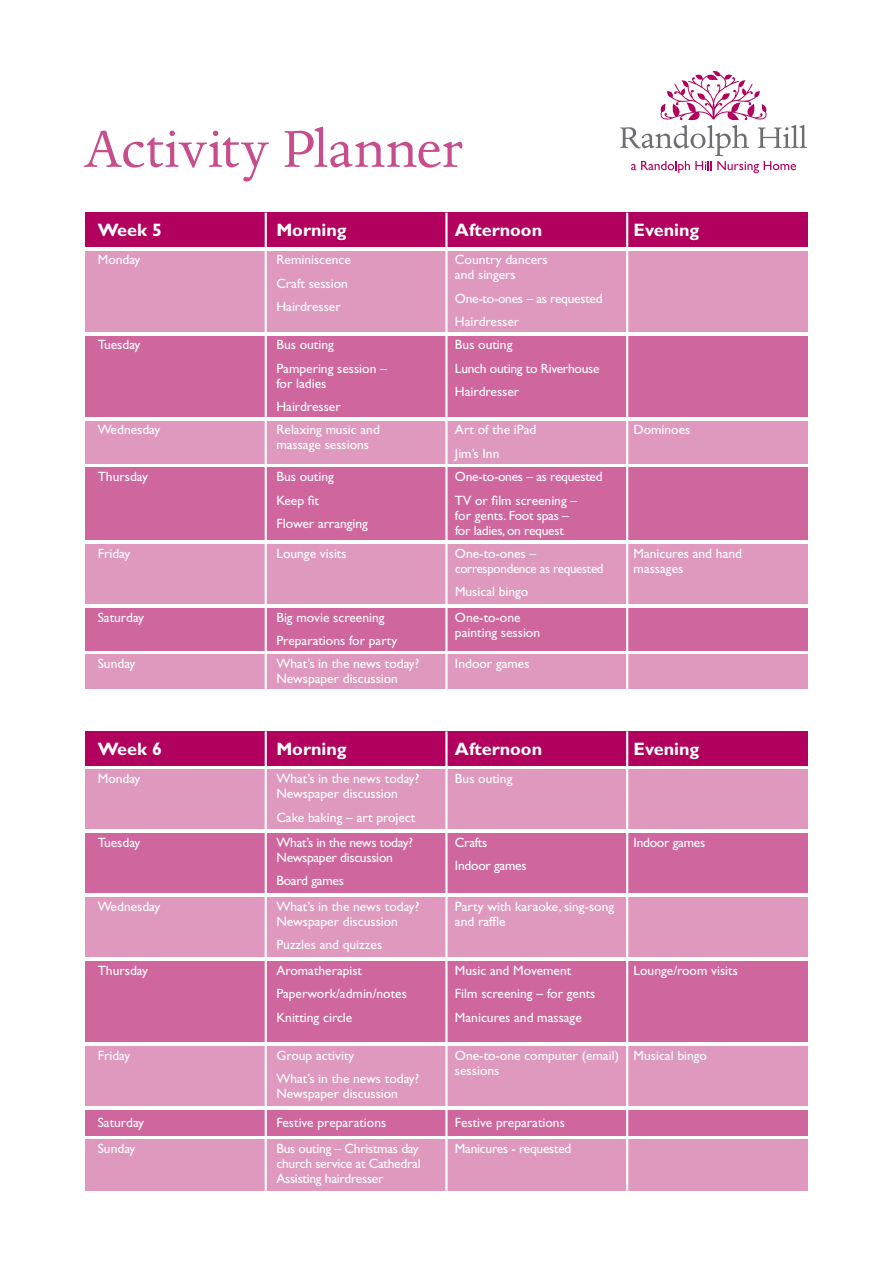
<style>
.page{position:relative;width:893px;height:1263px;background:#fff}
.page>*{position:absolute;margin:0;border:0;box-sizing:border-box;transform-origin:0 0}
.t1{font:60px "Dante MT Std";letter-spacing:-.005em;color:#c84d8d}
.t2{font:700 18px "Gill Sans Std";color:#fff}
.t3{font:13.5px/23.5px "Gill Sans Std";color:#fff}
.t4{font:13.5px/23.5px "Gill Sans Std";letter-spacing:-.02em;color:#fff}
.t5{font:13.35px "Gill Sans Std";letter-spacing:-.02em;color:#fff}
.s1{font-size:13.35px}
</style>
<div class="page">
<svg style="left:620px;top:71px;width:187px;height:102px"></svg>
<div style="left:85px;top:213px;width:723px;height:34px;background:#b1005d"></div>
<div style="left:85px;top:251px;width:723px;height:81px;background:#e099be"></div>
<div style="left:85px;top:421px;width:723px;height:42px;background:#e099be"></div>
<div style="left:85px;top:544px;width:723px;height:60px;background:#e099be"></div>
<div style="left:85px;top:655px;width:723px;height:34px;background:#e099be"></div>
<div style="left:85px;top:336px;width:723px;height:81px;background:#d0669e"></div>
<div style="left:85px;top:468px;width:723px;height:72px;background:#d0669e"></div>
<div style="left:85px;top:608px;width:723px;height:43px;background:#d0669e"></div>
<hr style="left:265px;top:213px;width:2px;height:476px;background:#fff">
<hr style="left:445px;top:213px;width:3px;height:476px;background:#fff">
<hr style="left:626px;top:213px;width:2px;height:476px;background:#fff">
<div style="left:85px;top:731px;width:723px;height:34px;background:#b1005d"></div>
<div style="left:85px;top:770px;width:723px;height:59px;background:#e099be"></div>
<div style="left:85px;top:897px;width:723px;height:60px;background:#e099be"></div>
<div style="left:85px;top:1046px;width:723px;height:60px;background:#e099be"></div>
<div style="left:85px;top:1140px;width:723px;height:51px;background:#e099be"></div>
<div style="left:85px;top:833px;width:723px;height:60px;background:#d0669e"></div>
<div style="left:85px;top:961px;width:723px;height:81px;background:#d0669e"></div>
<div style="left:85px;top:1110px;width:723px;height:25px;background:#d0669e"></div>
<hr style="left:265px;top:731px;width:2px;height:460px;background:#fff">
<hr style="left:445px;top:731px;width:3px;height:460px;background:#fff">
<hr style="left:626px;top:731px;width:2px;height:460px;background:#fff">
<h1 class="t1" style="left:84px;top:113px;width:380px">Activity Planner</h1>
<h2 class="t2" style="left:98px;top:219px;width:66px">Week 5</h2>
<h2 class="t2" style="left:276px;top:219px;width:72px">Morning</h2>
<h2 class="t2" style="left:455px;top:219px;width:89px">Afternoon</h2>
<h2 class="t2" style="left:634px;top:219px;width:67px">Evening</h2>
<p class="t3" style="left:98px;top:248px;width:44px">Monday</p>
<p class="t3" style="left:276px;top:248px;width:76px">Reminiscence<br>Craft session<br>Hairdresser</p>
<p class="t3" style="left:455px;top:252px;width:94px;line-height:15px">Country dancers and singers</p>
<p class="t4" style="left:455px;top:287px;width:149px">One-to-ones – as requested<br>Hairdresser</p>
<p class="t3" style="left:98px;top:333px;width:44px">Tuesday</p>
<p class="t3" style="left:276px;top:333px;width:112px">Bus outing<br>Pampering session –</p>
<p class="t3" style="left:276px;top:372px;width:66px">for ladies<br>Hairdresser</p>
<p class="t4" style="left:455px;top:333px;width:146px">Bus outing<br>Lunch outing to Riverhouse<br>Hairdresser</p>
<p class="t3" style="left:98px;top:418px;width:64px">Wednesday</p>
<p class="t3" style="left:276px;top:422px;width:105px;line-height:15px">Relaxing music and massage sessions</p>
<p class="t3" style="left:455px;top:418px;width:83px">Art of the iPad<br>Jim’s Inn</p>
<p class="t3" style="left:634px;top:418px;width:58px">Dominoes</p>
<p class="t3" style="left:98px;top:465px;width:52px">Thursday</p>
<p class="t3" style="left:276px;top:465px;width:93px">Bus outing<br>Keep fit<br>Flower arranging</p>
<p class="t4" style="left:455px;top:465px;width:149px">One-to-ones – as requested<br>TV or film screening –</p>
<p class="t3" style="left:455px;top:503px;width:115px">for gents. <span class="s1">Foot spas</span> –</p>
<p class="t5" style="left:455px;top:523px;width:110px">for ladies, on request</p>
<p class="t3" style="left:98px;top:541px;width:34px">Friday</p>
<p class="t3" style="left:276px;top:541px;width:72px">Lounge visits</p>
<p class="t4" style="left:455px;top:546px;width:150px;line-height:15px">One-to-ones – correspondence as requested</p>
<p class="t3" style="left:455px;top:580px;width:75px">Musical bingo</p>
<p class="t3" style="left:98px;top:605px;width:48px">Saturday</p>
<p class="t3" style="left:276px;top:605px;width:122px">Big movie screening<br>Preparations for party</p>
<p class="t3" style="left:455px;top:610px;width:87px;line-height:15px">One-to-one painting session</p>
<p class="t3" style="left:98px;top:652px;width:39px">Sunday</p>
<p class="t3" style="left:276px;top:656px;width:144px;line-height:15px">What’s in the news today?<br>Newspaper discussion</p>
<p class="t3" style="left:455px;top:652px;width:76px">Indoor games</p>
<p class="t3" style="left:634px;top:546px;width:110px;line-height:15px">Manicures and hand massages</p>
<h2 class="t2" style="left:98px;top:738px;width:66px">Week 6</h2>
<h2 class="t2" style="left:276px;top:738px;width:72px">Morning</h2>
<h2 class="t2" style="left:455px;top:738px;width:89px">Afternoon</h2>
<h2 class="t2" style="left:634px;top:738px;width:67px">Evening</h2>
<p class="t3" style="left:98px;top:767px;width:44px">Monday</p>
<p class="t3" style="left:276px;top:771px;width:144px;line-height:15px">What’s in the news today?<br>Newspaper discussion</p>
<p class="t3" style="left:276px;top:805px;width:140px">Cake baking – art project</p>
<p class="t3" style="left:455px;top:767px;width:59px">Bus outing</p>
<p class="t3" style="left:98px;top:831px;width:44px">Tuesday</p>
<p class="t4" style="left:276px;top:835px;width:138px;line-height:15px">What’s in the news today?<br>Newspaper discussion</p>
<p class="t4" style="left:276px;top:869px;width:69px">Board games</p>
<p class="t3" style="left:98px;top:894px;width:64px">Wednesday</p>
<p class="t3" style="left:276px;top:899px;width:144px;line-height:15px">What’s in the news today?<br>Newspaper discussion</p>
<p class="t3" style="left:276px;top:933px;width:107px">Puzzles and quizzes</p>
<p class="t4" style="left:455px;top:831px;width:73px">Crafts<br>Indoor games</p>
<p class="t4" style="left:634px;top:831px;width:73px">Indoor games</p>
<p class="t3" style="left:455px;top:899px;width:161px;line-height:15px">Party with karaoke, sing-song and raffle</p>
<p class="t3" style="left:98px;top:958px;width:52px">Thursday</p>
<p class="t3" style="left:276px;top:958px;width:132px">Aromatherapist<br>Paperwork/admin/notes<br>Knitting circle</p>
<p class="t3" style="left:455px;top:958px;width:142px">Music and Movement<br>Film screening – for gents<br>Manicures and massage</p>
<p class="t3" style="left:634px;top:958px;width:106px">Lounge/room visits</p>
<p class="t3" style="left:98px;top:1043px;width:34px">Friday</p>
<p class="t3" style="left:276px;top:1043px;width:144px">Group activity<br>What’s in the news today?</p>
<p class="t3" style="left:276px;top:1082px;width:123px">Newspaper discussion</p>
<p class="t3" style="left:455px;top:1047px;width:166px;line-height:15px">One-to-one computer (email) sessions</p>
<p class="t3" style="left:634px;top:1043px;width:75px">Musical bingo</p>
<p class="t3" style="left:98px;top:1111px;width:48px">Saturday</p>
<p class="t3" style="left:276px;top:1111px;width:111px">Festive preparations</p>
<p class="t3" style="left:455px;top:1111px;width:111px">Festive preparations</p>
<p class="t3" style="left:98px;top:1137px;width:39px">Sunday</p>
<p class="t4" style="left:276px;top:1141px;width:146px;line-height:15px">Bus outing – Christmas day church service at Cathedral<br>Assisting hairdresser</p>
<p class="t4" style="left:455px;top:1137px;width:118px">Manicures - requested</p>
</div>
